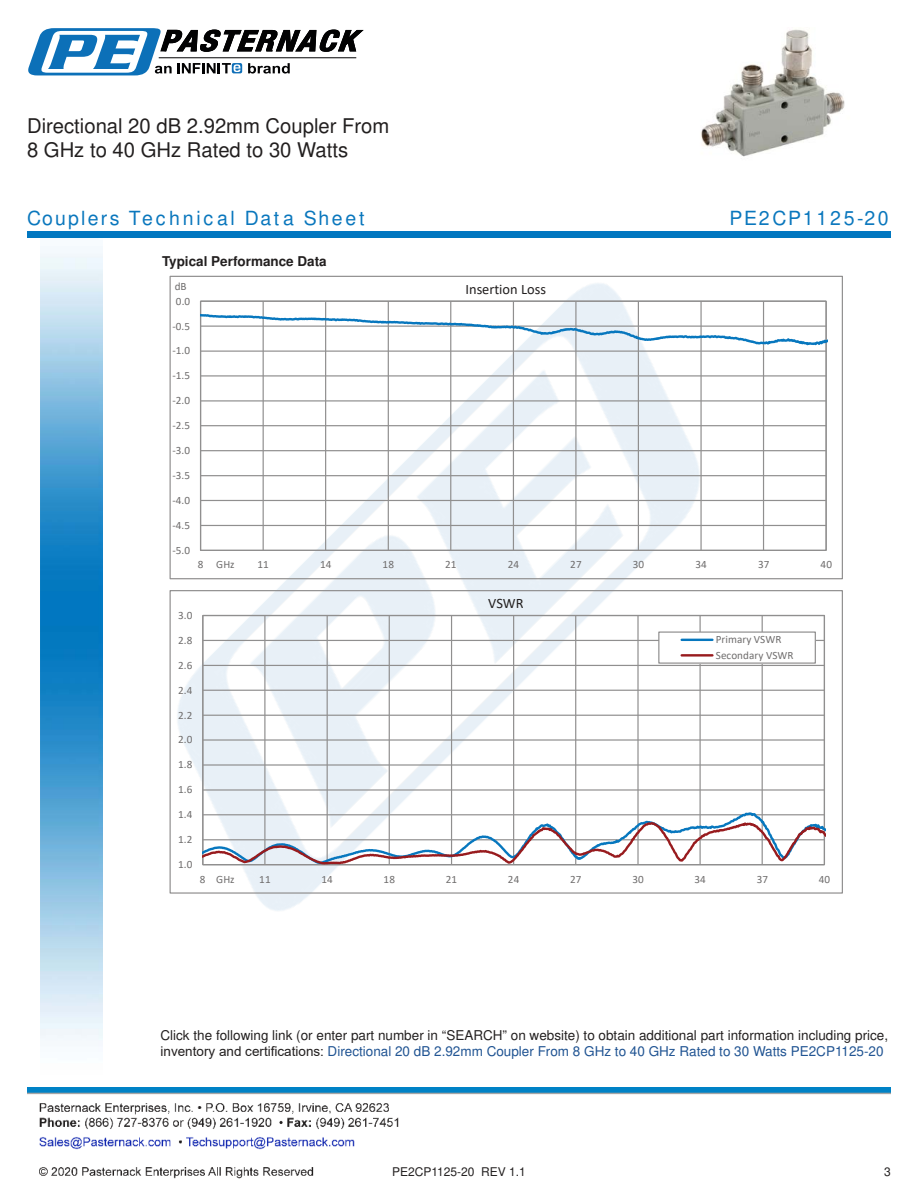
<style>
.page{position:relative;width:918px;height:1188px;background:#fff}
.page>*{position:absolute;margin:0;border:0;box-sizing:border-box;transform-origin:0 0}
.t1{font:20.25px/24.3px "Arial";color:#221f1f}
.t2{font:900 19.5px "Arial";letter-spacing:.14em;color:#0a77bd}
.t3{font:14.4px "Calibri";color:#221f1f}
.t4{font:13.5px/16.2px "Arial";color:#221f1f}
.t5{font:700 13.5px "Arial";color:#221f1f}
.t6{font:12px "Arial";color:#221f1f}
.t7{font:11.1px/15.6px "Calibri";letter-spacing:.01em;color:#6f6d6d}
.s1{color:#1f5392}
</style>
<div class="page">
<img style="left:39px;top:1103px;width:360px;height:76px">
<img style="left:102px;top:246px;width:719px;height:724px">
<img style="left:27px;top:1088px;width:864px;height:7px">
<img style="left:40px;top:237px;width:62px;height:804px">
<div style="left:27px;top:231px;width:864px;height:6px;background:#0177c0"></div>
<svg style="left:28px;top:28px;width:336px;height:47px"></svg>
<hr style="left:201px;top:525px;width:625px;height:1px;background:#908f8f">
<hr style="left:201px;top:500px;width:625px;height:1px;background:#908f8f">
<hr style="left:201px;top:475px;width:625px;height:1px;background:#908f8f">
<hr style="left:201px;top:450px;width:625px;height:1px;background:#908f8f">
<hr style="left:201px;top:425px;width:625px;height:1px;background:#908f8f">
<hr style="left:201px;top:400px;width:625px;height:2px;background:#908f8f">
<hr style="left:201px;top:375px;width:625px;height:2px;background:#908f8f">
<hr style="left:201px;top:351px;width:625px;height:1px;background:#908f8f">
<hr style="left:263px;top:301px;width:1px;height:249px;background:#908f8f">
<hr style="left:325px;top:301px;width:1px;height:249px;background:#908f8f">
<hr style="left:388px;top:301px;width:1px;height:249px;background:#908f8f">
<hr style="left:450px;top:301px;width:1px;height:249px;background:#908f8f">
<hr style="left:513px;top:301px;width:1px;height:249px;background:#908f8f">
<hr style="left:575px;top:301px;width:2px;height:249px;background:#908f8f">
<hr style="left:638px;top:301px;width:1px;height:249px;background:#908f8f">
<hr style="left:700px;top:301px;width:2px;height:249px;background:#908f8f">
<hr style="left:763px;top:301px;width:1px;height:249px;background:#908f8f">
<div style="left:200px;top:301px;width:627px;height:250px;border:1px solid #908f8f"></div>
<hr style="left:200px;top:301px;width:1px;height:249px;background:#908f8f">
<svg style="left:201px;top:311px;width:626px;height:36px"></svg>
<div style="left:211px;top:555px;width:28px;height:19px;background:#fff"></div>
<hr style="left:203px;top:789px;width:621px;height:2px;background:#908f8f">
<hr style="left:203px;top:764px;width:621px;height:2px;background:#908f8f">
<hr style="left:203px;top:739px;width:621px;height:2px;background:#908f8f">
<hr style="left:203px;top:715px;width:621px;height:1px;background:#908f8f">
<hr style="left:203px;top:690px;width:621px;height:1px;background:#908f8f">
<hr style="left:203px;top:665px;width:621px;height:1px;background:#908f8f">
<hr style="left:203px;top:640px;width:621px;height:1px;background:#908f8f">
<hr style="left:264px;top:616px;width:1px;height:249px;background:#908f8f">
<hr style="left:327px;top:616px;width:1px;height:249px;background:#908f8f">
<hr style="left:389px;top:616px;width:1px;height:249px;background:#908f8f">
<hr style="left:451px;top:616px;width:1px;height:249px;background:#908f8f">
<hr style="left:513px;top:616px;width:1px;height:249px;background:#908f8f">
<hr style="left:575px;top:616px;width:1px;height:249px;background:#908f8f">
<hr style="left:637px;top:616px;width:2px;height:249px;background:#908f8f">
<hr style="left:699px;top:616px;width:2px;height:249px;background:#908f8f">
<hr style="left:762px;top:616px;width:1px;height:249px;background:#908f8f">
<hr style="left:202px;top:616px;width:1px;height:249px;background:#908f8f">
<svg style="left:203px;top:811px;width:622px;height:55px"></svg>
<div style="left:211px;top:869px;width:28px;height:19px;background:#fff"></div>
<div style="left:659px;top:632px;width:156px;height:31px;background:#fff"></div>
<div style="left:658px;top:631px;width:158px;height:33px;border:1px solid #908f8f"></div>
<hr style="left:682px;top:639px;width:30px;height:2px;background:#0777be">
<hr style="left:682px;top:654px;width:30px;height:3px;background:#981b1e">
<img style="left:701px;top:29px;width:144px;height:128px">
<h1 class="t1" style="left:27px;top:115px;width:364px">Directional 20 dB 2.92mm Coupler From<br>8 GHz to 40 GHz Rated to 30 Watts</h1>
<h2 class="t2" style="left:27px;top:210px;width:339px">Couplers Technical Data Sheet</h2>
<h2 class="t2" style="left:730px;top:210px;width:161px">PE2CP1125-20</h2>
<p class="t5" style="left:162px;top:256px;width:166px">Typical Performance Data</p>
<p class="t7" style="left:175px;top:278px;width:13px">dB</p>
<p class="t7" style="left:176px;top:293px;width:16px">0.0</p>
<p class="t7" style="left:173px;top:318px;width:19px">-0.5</p>
<p class="t7" style="left:173px;top:343px;width:19px">-1.0</p>
<p class="t7" style="left:173px;top:368px;width:19px">-1.5</p>
<p class="t7" style="left:173px;top:392px;width:19px">-2.0</p>
<p class="t7" style="left:173px;top:417px;width:19px">-2.5</p>
<p class="t7" style="left:173px;top:442px;width:19px">-3.0</p>
<p class="t7" style="left:173px;top:467px;width:19px">-3.5</p>
<p class="t7" style="left:173px;top:492px;width:19px">-4.0</p>
<p class="t7" style="left:173px;top:517px;width:19px">-4.5</p>
<p class="t7" style="left:173px;top:542px;width:19px">-5.0</p>
<p class="t3" style="left:466px;top:279px;width:82px">Insertion Loss</p>
<p class="t7" style="left:198px;top:557px;width:7px">8</p>
<p class="t7" style="left:257px;top:557px;width:13px">11</p>
<p class="t7" style="left:320px;top:557px;width:13px">14</p>
<p class="t7" style="left:383px;top:557px;width:13px">18</p>
<p class="t7" style="left:445px;top:557px;width:13px">21</p>
<p class="t7" style="left:508px;top:557px;width:13px">24</p>
<p class="t7" style="left:570px;top:557px;width:13px">27</p>
<p class="t7" style="left:633px;top:557px;width:13px">30</p>
<p class="t7" style="left:695px;top:557px;width:13px">34</p>
<p class="t7" style="left:758px;top:557px;width:13px">37</p>
<p class="t7" style="left:821px;top:557px;width:13px">40</p>
<p class="t7" style="left:216px;top:557px;width:20px">GHz</p>
<p class="t7" style="left:178px;top:607px;width:16px">3.0</p>
<p class="t7" style="left:178px;top:632px;width:16px">2.8</p>
<p class="t7" style="left:178px;top:657px;width:16px">2.6</p>
<p class="t7" style="left:178px;top:682px;width:16px">2.4</p>
<p class="t7" style="left:178px;top:707px;width:16px">2.2</p>
<p class="t7" style="left:178px;top:732px;width:16px">2.0</p>
<p class="t7" style="left:178px;top:757px;width:16px">1.8</p>
<p class="t7" style="left:178px;top:782px;width:16px">1.6</p>
<p class="t7" style="left:178px;top:806px;width:16px">1.4</p>
<p class="t7" style="left:178px;top:831px;width:16px">1.2</p>
<p class="t7" style="left:178px;top:856px;width:16px">1.0</p>
<p class="t3" style="left:488px;top:594px;width:37px">VSWR</p>
<p class="t7" style="left:716px;top:631px;width:79px">Primary VSWR<br>Secondary VSWR</p>
<p class="t7" style="left:200px;top:871px;width:36px">8 GHz</p>
<p class="t7" style="left:259px;top:871px;width:13px">11</p>
<p class="t7" style="left:322px;top:871px;width:13px">14</p>
<p class="t7" style="left:384px;top:871px;width:13px">18</p>
<p class="t7" style="left:446px;top:871px;width:13px">21</p>
<p class="t7" style="left:508px;top:871px;width:13px">24</p>
<p class="t7" style="left:570px;top:871px;width:13px">27</p>
<p class="t7" style="left:632px;top:871px;width:13px">30</p>
<p class="t7" style="left:695px;top:871px;width:13px">34</p>
<p class="t7" style="left:757px;top:871px;width:13px">37</p>
<p class="t7" style="left:819px;top:871px;width:13px">40</p>
<p class="t4" style="left:161px;top:1029px;width:729px">Click the following link (or enter part number in “SEARCH” on website) to obtain additional part information including price, inventory and certi昀椀cations: <span class="s1">Directional 20 dB 2.92mm Coupler From 8 GHz to 40 GHz Rated to 30 Watts PE2CP1125-20</span></p>
<p class="t6" style="left:392px;top:1167px;width:135px">PE2CP1125-20 REV 1.1</p>
<p class="t6" style="left:884px;top:1167px;width:8px">3</p>
</div>
